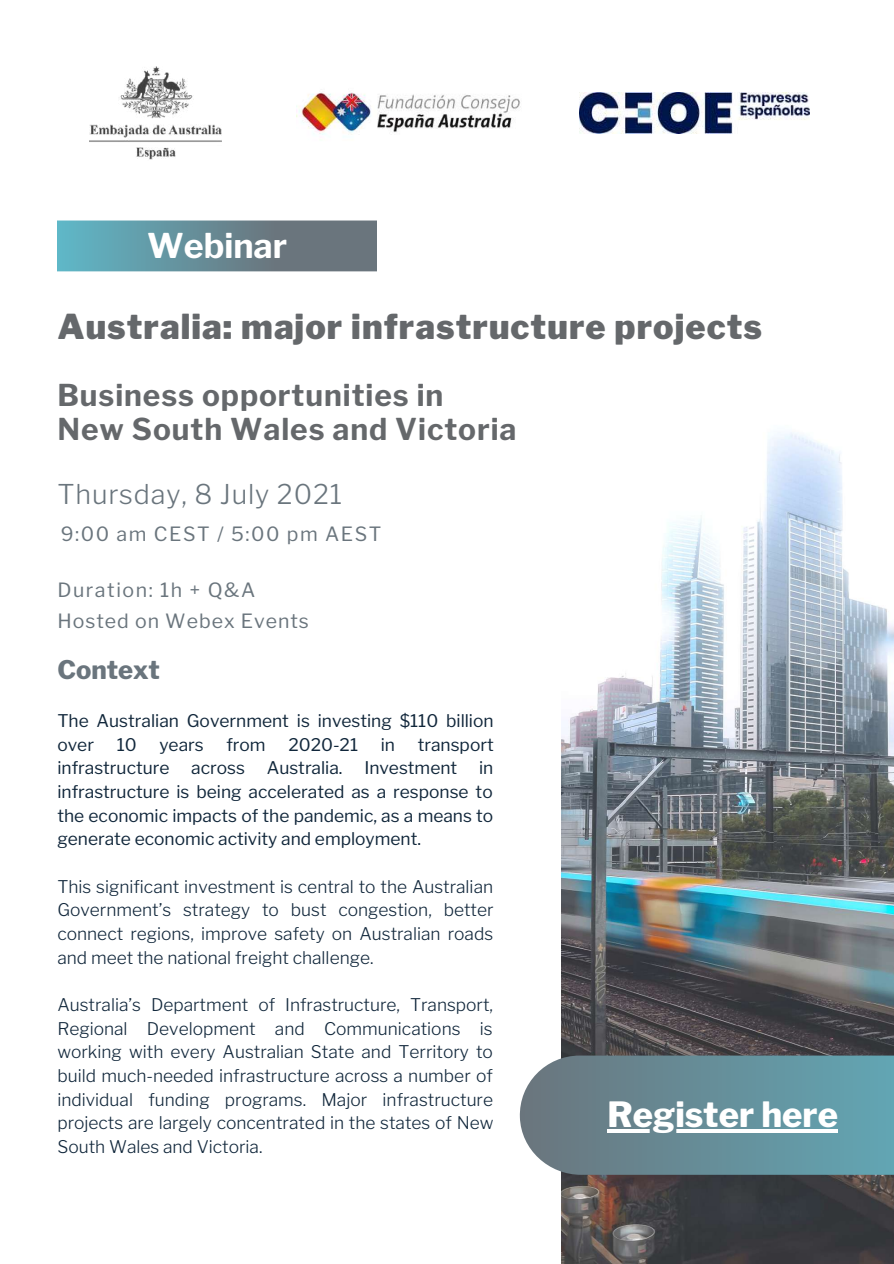
<style>
.page{position:relative;width:894px;height:1264px;background:#fff}
.page>*{position:absolute;margin:0;border:0;box-sizing:border-box;transform-origin:0 0}
.t1{font:800 34.5px "Libre Franklin";color:#fff}
.t2{font:900 34.05px "Libre Franklin";letter-spacing:.03em;color:#65686b}
.t3{font:700 33.9px "Libre Franklin";color:#fff}
.t4{font:700 29.85px/34.3px "Libre Franklin";letter-spacing:.03em;color:#65686b}
.t5{font:300 27px "Libre Franklin";letter-spacing:.03em;color:#6a757d}
.t6{font:800 25.5px "Libre Franklin";color:#6a757d}
.t7{font:19.5px/30px "Libre Franklin";letter-spacing:.05em;color:#6a757d}
.t8{font:19.5px "Libre Franklin";letter-spacing:.08em;color:#6a757d}
.t9{font:300 17.4px/23.7px "Libre Franklin";color:#11273b;text-align:justify}
.t10{font:17.4px/23.7px "Libre Franklin";color:#11273b}
</style>
<div class="page">
<img style="left:561px;top:92px;width:332px;height:1171px">
<svg style="left:519px;top:1055px;width:374px;height:119px;background:#6c929c"></svg>
<hr style="left:607px;top:1129px;width:230px;height:3px;background:#fff">
<svg style="left:57px;top:220px;width:319px;height:51px;background:#678d97"></svg>
<img style="left:89px;top:67px;width:132px;height:93px">
<img style="left:296px;top:92px;width:225px;height:43px">
<img style="left:579px;top:93px;width:230px;height:40px">
<h3 class="t3" style="left:147px;top:225px;width:141px">Webinar</h3>
<h2 class="t2" style="left:57px;top:306px;width:706px">Australia: major infrastructure projects</h2>
<h3 class="t4" style="left:57px;top:378px;width:460px">Business opportunities in<br>New South Wales and Victoria</h3>
<h3 class="t5" style="left:57px;top:478px;width:286px">Thursday, 8 July 2021</h3>
<p class="t8" style="left:61px;top:522px;width:322px">9:00 am CEST / 5:00 pm AEST</p>
<p class="t7" style="left:57px;top:575px;width:253px">Duration: 1h + Q&amp;A<br>Hosted on Webex Events</p>
<h3 class="t6" style="left:57px;top:654px;width:104px">Context</h3>
<p class="t10" style="left:57px;top:709px;width:437px">The Australian Government is investing $110 billion over</p>
<p class="t10" style="left:117px;top:732px;width:21px">10</p>
<p class="t10" style="left:159px;top:732px;width:46px">years</p>
<p class="t10" style="left:226px;top:732px;width:41px">from</p>
<p class="t10" style="left:288px;top:732px;width:71px">2020-21</p>
<p class="t10" style="left:380px;top:732px;width:16px">in</p>
<p class="t10" style="left:417px;top:732px;width:77px">transport</p>
<p class="t10" style="left:57px;top:756px;width:114px">infrastructure</p>
<p class="t10" style="left:191px;top:756px;width:55px">across</p>
<p class="t10" style="left:267px;top:756px;width:77px">Australia.</p>
<p class="t10" style="left:364px;top:756px;width:94px">Investment</p>
<p class="t10" style="left:57px;top:756px;width:437px;text-align:justify;text-indent:421px">in infrastructure is being accelerated as a response to the economic impacts of the pandemic, as a means to generate economic activity and employment.</p>
<p class="t9" style="left:57px;top:874px;width:437px">This significant investment is central to the Australian Government’s strategy to bust congestion, better connect regions, improve safety on Australian roads and meet the national freight challenge.</p>
<p class="t9" style="left:57px;top:992px;width:437px">Australia’s Department of Infrastructure, Transport, Regional Development and Communications is working with every Australian State and Territory to build much-needed infrastructure across a number of individual funding programs. Major infrastructure projects are largely concentrated in the states of New South Wales and Victoria.</p>
<h1 class="t1" style="left:607px;top:1093px;width:232px">Register here</h1>
</div>
